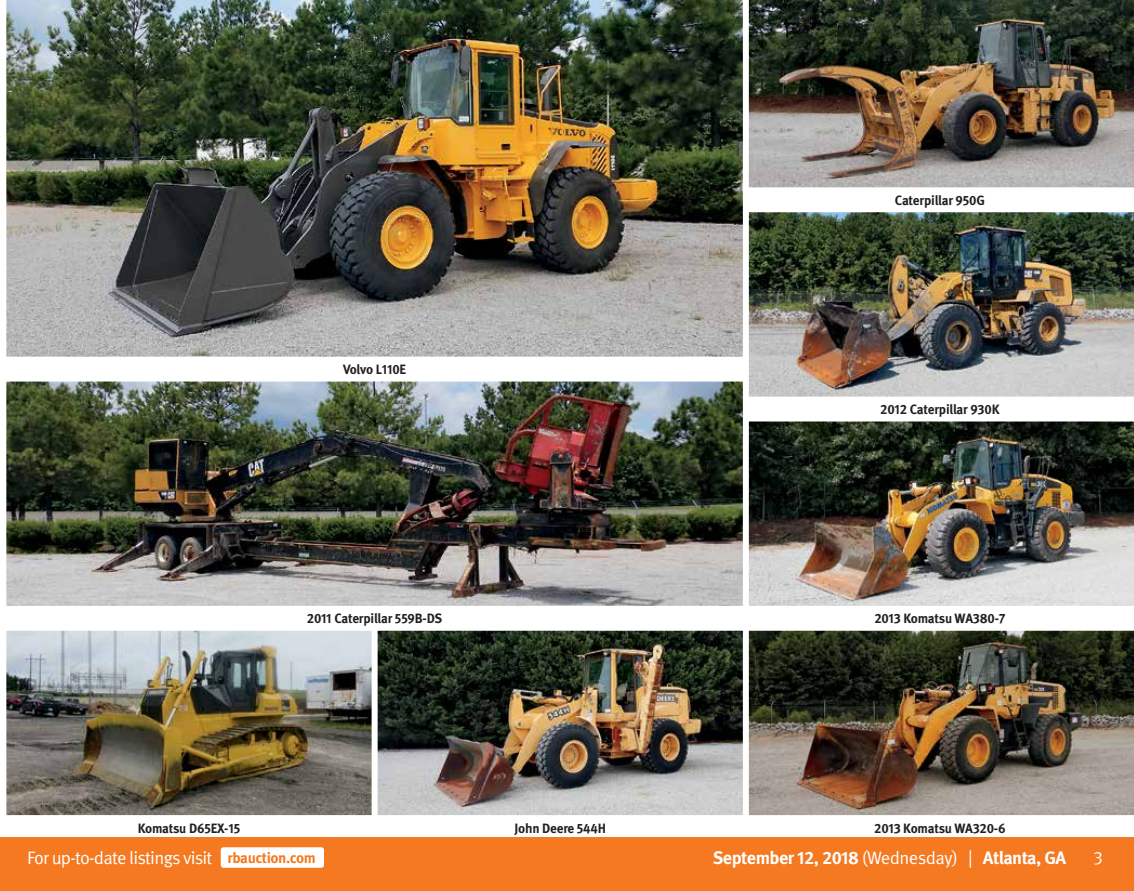
<style>
.page{position:relative;width:1134px;height:891px;background:#fff}
.page>*{position:absolute;margin:0;border:0;box-sizing:border-box;transform-origin:0 0}
.t1{font:18px "Meta Pro";letter-spacing:-.045em;color:#fff}
.t2{font:700 18px "Meta Pro";letter-spacing:-.03em;color:#fff}
.t3{font:700 13.5px "Meta Pro";letter-spacing:-.015em;color:#231f20}
.s1{font-weight:700;font-size:15px;color:#f47920}
.s2{font-weight:400}
</style>
<div class="page">
<div style="left:0;top:837px;width:1134px;height:54px;background:#f47920"></div>
<div style="left:221px;top:847px;width:103px;height:21px;background:#fff;border-radius:3px"></div>
<img style="left:748px;top:0;width:386px;height:188px">
<img style="left:748px;top:421px;width:386px;height:185px">
<img style="left:7px;top:383px;width:735px;height:222px">
<div style="left:3px;top:379px;width:743px;height:230px;border:3px solid #fff"></div>
<img style="left:6px;top:0;width:737px;height:357px">
<img style="left:748px;top:212px;width:386px;height:185px">
<img style="left:748px;top:630px;width:386px;height:186px">
<img style="left:7px;top:632px;width:364px;height:182px">
<div style="left:3px;top:628px;width:372px;height:190px;border:3px solid #fff"></div>
<img style="left:379px;top:632px;width:363px;height:182px">
<div style="left:375px;top:628px;width:371px;height:190px;border:3px solid #fff"></div>
<p class="t3" style="left:343px;top:359px;width:65px">Volvo L110E</p>
<p class="t3" style="left:895px;top:190px;width:91px">Caterpillar 950G</p>
<p class="t3" style="left:880px;top:399px;width:121px">2012 Caterpillar 930K</p>
<p class="t3" style="left:307px;top:608px;width:137px">2011 Caterpillar 559B-DS</p>
<p class="t3" style="left:874px;top:608px;width:133px">2013 Komatsu WA380-7</p>
<p class="t3" style="left:138px;top:817px;width:104px">Komatsu D65EX-15</p>
<p class="t3" style="left:515px;top:817px;width:93px">John Deere 544H</p>
<p class="t3" style="left:874px;top:817px;width:133px">2013 Komatsu WA320-6</p>
<h1 class="t1" style="left:27px;top:844px;width:290px">For up-to-date listings visit <span class="s1">rbauction.com</span></h1>
<h1 class="t2" style="left:713px;top:844px;width:355px">September 12, 2018 <span class="s2">(Wednesday) |</span> Atlanta, GA</h1>
<h1 class="t1" style="left:1094px;top:844px;width:11px">3</h1>
</div>
